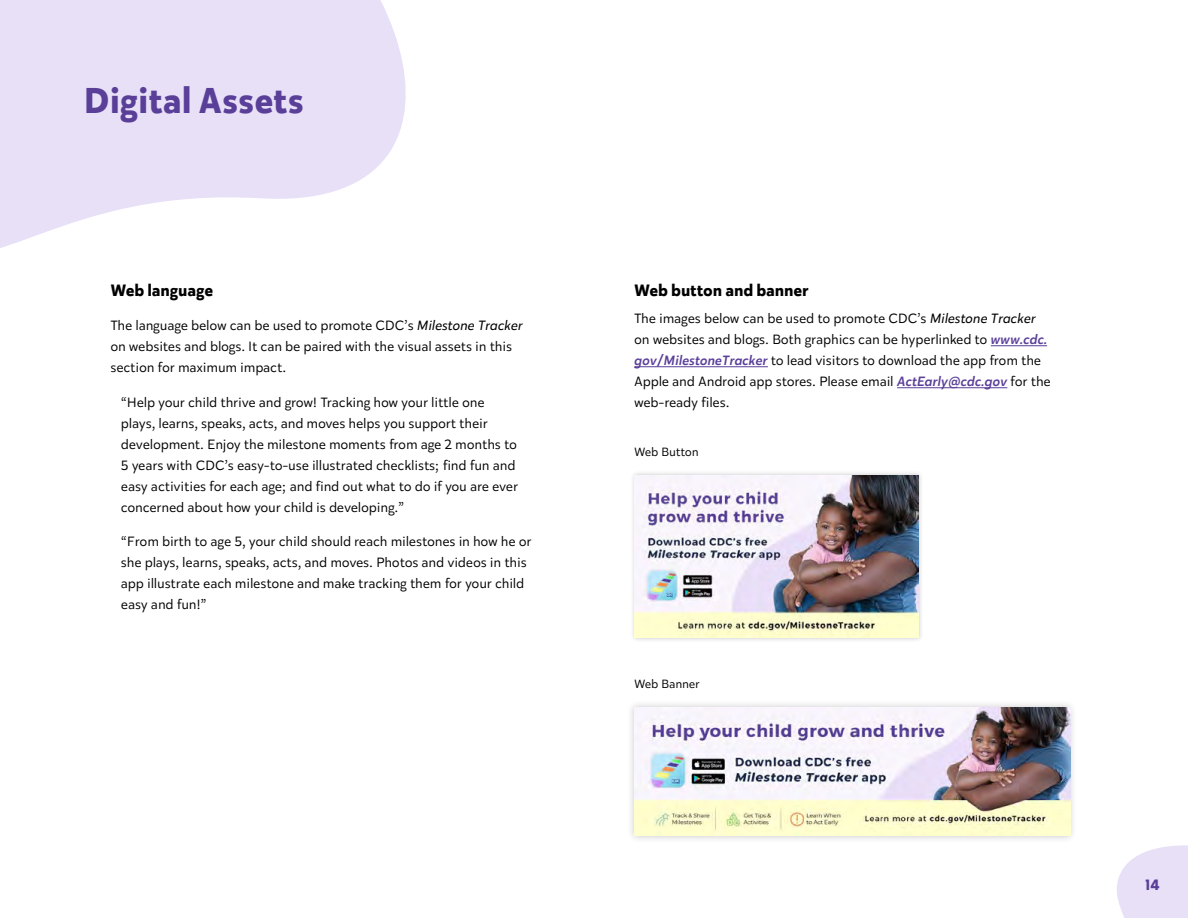
<style>
.page{position:relative;width:1188px;height:918px;background:#fff}
.page>*{position:absolute;margin:0;border:0;box-sizing:border-box;transform-origin:0 0}
.t1{font:700 36px "Karu";letter-spacing:.03em;color:#5a3f99}
.t2{font:700 16.5px "Karu";letter-spacing:.03em;color:#000}
.t3{font:700 15px "Karu";color:#5a3f99}
.t4{font:13.5px/21px "Karu";letter-spacing:.03em;color:#000}
.t5{font:12px "Karu";letter-spacing:.03em;color:#000}
.s1{font-style:italic}
.s2{font-weight:500;font-style:italic;color:#5a3f99}
</style>
<div class="page">
<svg style="left:1117px;top:845px;width:71px;height:73px;background:#eae3f7"></svg>
<hr style="left:991px;top:345px;width:56px;height:1px;background:#5a3f99">
<hr style="left:634px;top:366px;width:134px;height:1px;background:#5a3f99">
<hr style="left:897px;top:387px;width:110px;height:1px;background:#5a3f99">
<svg style="left:0;top:0;width:406px;height:248px;fill:#e8e0f7"></svg>
<div style="left:629px;top:470px;width:294px;height:173px;background:#000;opacity:.2"></div>
<img style="left:634px;top:475px;width:285px;height:163px">
<div style="left:627px;top:700px;width:451px;height:144px;background:#000;opacity:.2"></div>
<img style="left:634px;top:707px;width:436px;height:129px">
<p class="t1" style="left:84px;top:75px;width:221px">Digital Assets</p>
<p class="t2" style="left:111px;top:278px;width:104px">Web language</p>
<p class="t4" style="left:111px;top:315px;width:413px">The language below can be used to promote CDC’s <span class="s1">Milestone Tracker </span>on websites and blogs. It can be paired with the visual assets in this section for maximum impact.</p>
<p class="t4" style="left:121px;top:391px;width:398px">“Help your child thrive and grow! Tracking how your little one plays, learns, speaks, acts, and moves helps you support their development. Enjoy the milestone moments from age 2 months to 5 years with CDC’s easy-to-use illustrated checklists; find fun and easy activities for each age; and find out what to do if you are ever concerned about how your child is developing.”</p>
<p class="t4" style="left:121px;top:531px;width:412px">“From birth to age 5, your child should reach milestones in how he or she plays, learns, speaks, acts, and moves. Photos and videos in this app illustrate each milestone and make tracking them for your child easy and fun!”</p>
<p class="t2" style="left:634px;top:278px;width:176px">Web button and banner</p>
<p class="t4" style="left:634px;top:308px;width:418px">The images below can be used to promote CDC’s <span class="s1">Milestone Tracker </span>on websites and blogs. Both graphics can be hyperlinked to <span class="s2">www.cdc. gov/MilestoneTracker</span> to lead visitors to download the app from the Apple and Android app stores. Please email <span class="s2">ActEarly@cdc.gov</span> for the web-ready files.</p>
<p class="t5" style="left:634px;top:444px;width:66px">Web Button</p>
<p class="t5" style="left:634px;top:676px;width:67px">Web Banner</p>
<p class="t3" style="left:1146px;top:874px;width:15px">14</p>
</div>
